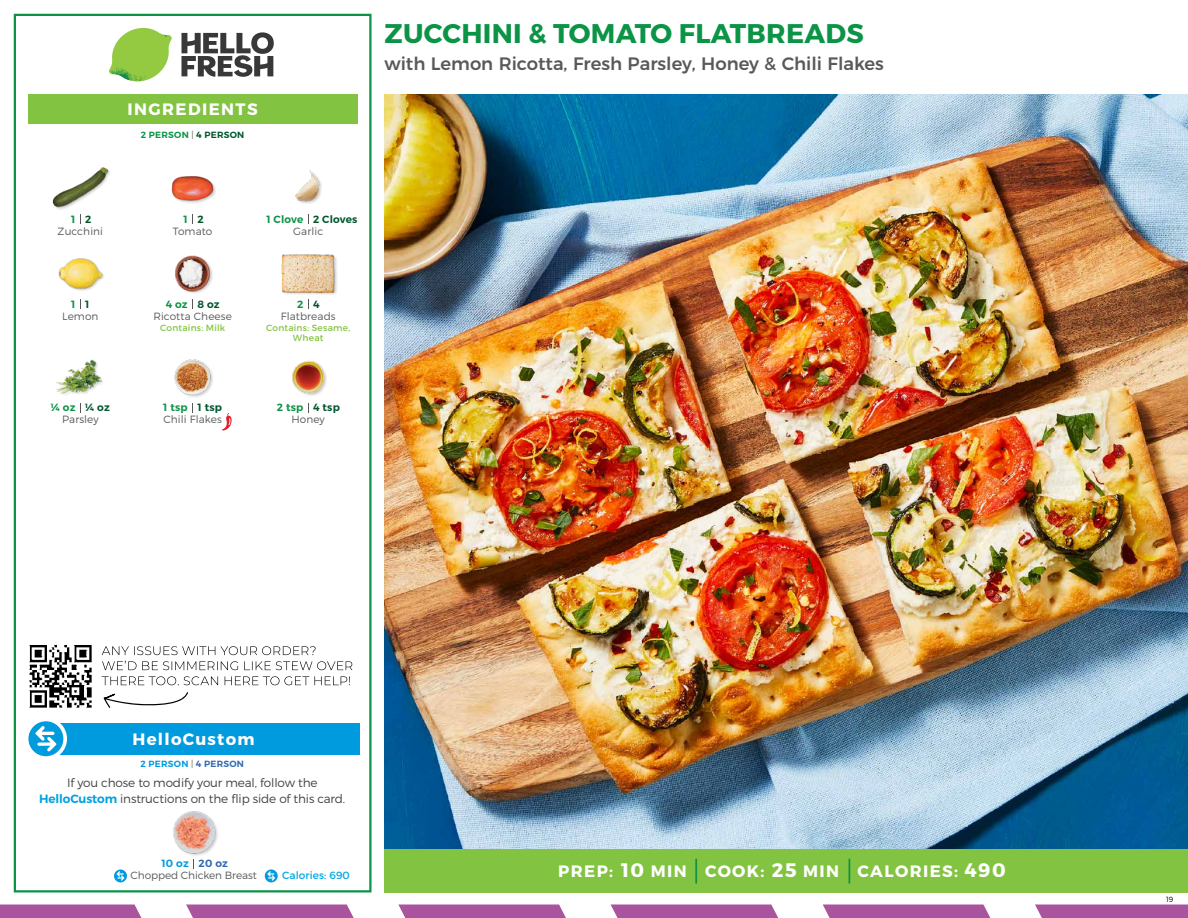
<style>
.page{position:relative;width:1188px;height:918px;background:#fff}
.page>*{position:absolute;margin:0;border:0;box-sizing:border-box;transform-origin:0 0}
.t1{font:700 27px "Montserrat";letter-spacing:.01em;color:#0b9446}
.t2{font:500 18px "Montserrat";color:#58595b}
.t3{font:700 16.5px "Montserrat";letter-spacing:.085em;color:#fff}
.t4{font:300 12px/16.5px "Montserrat";letter-spacing:-.01em;color:#414042;text-align:center}
.t5{font:300 10.5px "Montserrat";letter-spacing:.01em;color:#58595b}
.t6{font:600 10.5px "Montserrat";letter-spacing:.02em;color:#00562c}
.t7{font:600 10.5px "Montserrat";letter-spacing:.02em;color:#0b9446}
.t8{font:300 10.5px "Montserrat";letter-spacing:-.01em;color:#58595b}
.t9{font:10.5px "Montserrat";letter-spacing:.01em;color:#00a8e3}
.t10{font:600 10.5px "Montserrat";letter-spacing:.02em;color:#009bdf}
.t11{font:9px/10.5px "Montserrat";letter-spacing:.025em;color:#82c341;text-align:center}
.t12{font:600 9px "Montserrat";letter-spacing:.03em;color:#0b9446}
.t13{font:600 9px "Montserrat";letter-spacing:.03em;color:#009bdf}
.t14{font:300 7.5px "Montserrat";color:#000}
.s1{font-weight:300;color:#58595b}
.s2{color:#00562c}
.s3{font-weight:600;color:#00a1e1}
.s4{color:#3069b3}
.s5{font-size:19.5px}
</style>
<div class="page">
<svg style="left:0;top:904px;width:141px;height:14px;background:#ad5da4"></svg>
<svg style="left:186px;top:904px;width:168px;height:14px;background:#af61a6"></svg>
<svg style="left:398px;top:904px;width:168px;height:14px;background:#af61a6"></svg>
<svg style="left:611px;top:904px;width:167px;height:14px;background:#af60a5"></svg>
<svg style="left:823px;top:904px;width:167px;height:14px;background:#af60a5"></svg>
<svg style="left:1035px;top:904px;width:153px;height:14px;background:#ad5da4"></svg>
<div style="left:384px;top:849px;width:804px;height:43px;background:#82c341"></div>
<svg style="left:181px;top:32px;width:93px;height:45px"></svg>
<svg style="left:114px;top:28px;width:55px;height:36px"></svg>
<img style="left:143px;top:28px;width:29px;height:24px">
<img style="left:112px;top:48px;width:54px;height:10px">
<img style="left:109px;top:52px;width:55px;height:30px">
<img style="left:142px;top:58px;width:24px;height:23px">
<div style="left:28px;top:94px;width:330px;height:30px;background:#82c341"></div>
<div style="left:14px;top:14px;width:358px;height:878px;border:2px solid #0b9446"></div>
<img style="left:384px;top:94px;width:804px;height:755px">
<img style="left:175px;top:255px;width:38px;height:38px">
<img style="left:281px;top:254px;width:56px;height:41px">
<img style="left:171px;top:176px;width:45px;height:27px">
<img style="left:295px;top:170px;width:27px;height:34px">
<img style="left:58px;top:258px;width:46px;height:33px">
<img style="left:52px;top:167px;width:58px;height:42px">
<img style="left:174px;top:359px;width:39px;height:38px">
<img style="left:292px;top:361px;width:35px;height:35px">
<img style="left:56px;top:359px;width:47px;height:36px">
<div style="left:173px;top:811px;width:46px;height:46px;background:#000;opacity:.2"></div>
<img style="left:173px;top:811px;width:46px;height:42px">
<svg style="left:222px;top:413px;width:10px;height:18px"></svg>
<div style="left:33px;top:723px;width:327px;height:31px;background:#009bdf"></div>
<div style="left:25px;top:718px;width:42px;height:42px;background:#fff;border-radius:50%"></div>
<div style="left:28px;top:721px;width:35px;height:35px;background:#009bdf;border-radius:50%"></div>
<svg style="left:35px;top:726px;width:22px;height:26px"></svg>
<svg style="left:114px;top:869px;width:13px;height:13px"></svg>
<svg style="left:117px;top:871px;width:7px;height:10px"></svg>
<hr style="left:695px;top:859px;width:2px;height:25px;background:#0b9446">
<svg style="left:849px;top:859px;width:1px;height:25px"></svg>
<img style="left:29px;top:645px;width:63px;height:63px">
<svg style="left:104px;top:692px;width:84px;height:16px"></svg>
<svg style="left:102px;top:676px;width:248px;height:9px"></svg>
<svg style="left:102px;top:661px;width:250px;height:9px"></svg>
<svg style="left:102px;top:646px;width:214px;height:9px"></svg>
<svg style="left:265px;top:869px;width:13px;height:13px"></svg>
<svg style="left:267px;top:871px;width:8px;height:10px"></svg>
<h3 class="t3" style="left:128px;top:99px;width:132px">INGREDIENTS</h3>
<p class="t12" style="left:141px;top:129px;width:105px">2 PERSON <span class="s1">|</span> <span class="s2">4 PERSON</span></p>
<h1 class="t1" style="left:385px;top:17px;width:481px">ZUCCHINI &amp; TOMATO FLATBREADS</h1>
<h2 class="t2" style="left:384px;top:49px;width:501px">with Lemon Ricotta, Fresh Parsley, Honey &amp; Chili Flakes</h2>
<p class="t7" style="left:71px;top:212px;width:6px">1</p>
<p class="t6" style="left:85px;top:212px;width:8px">2</p>
<p class="t7" style="left:184px;top:212px;width:6px">1</p>
<p class="t7" style="left:266px;top:212px;width:38px">1 Clove</p>
<p class="t6" style="left:198px;top:212px;width:8px">2</p>
<p class="t6" style="left:313px;top:212px;width:46px">2 Cloves</p>
<p class="t5" style="left:58px;top:224px;width:47px">Zucchini</p>
<p class="t5" style="left:173px;top:224px;width:41px">Tomato</p>
<p class="t5" style="left:293px;top:224px;width:32px">Garlic</p>
<p class="t7" style="left:71px;top:298px;width:6px">1</p>
<p class="t6" style="left:85px;top:298px;width:6px">1</p>
<p class="t7" style="left:166px;top:298px;width:24px">4 oz</p>
<p class="t7" style="left:297px;top:298px;width:8px">2</p>
<p class="t6" style="left:198px;top:298px;width:24px">8 oz</p>
<p class="t6" style="left:313px;top:298px;width:8px">4</p>
<p class="t5" style="left:62px;top:310px;width:38px">Lemon</p>
<p class="t5" style="left:153px;top:310px;width:80px">Ricotta Cheese</p>
<p class="t11" style="left:160px;top:322px;width:67px">Contains: Milk</p>
<p class="t5" style="left:281px;top:310px;width:57px">Flatbreads</p>
<p class="t11" style="left:266px;top:322px;width:86px">Contains: Sesame,<br>Wheat</p>
<p class="t7" style="left:51px;top:401px;width:26px">¼ oz</p>
<p class="t6" style="left:85px;top:401px;width:26px">¼ oz</p>
<p class="t7" style="left:163px;top:401px;width:26px">1 tsp</p>
<p class="t7" style="left:277px;top:401px;width:28px">2 tsp</p>
<p class="t6" style="left:198px;top:401px;width:26px">1 tsp</p>
<p class="t6" style="left:313px;top:401px;width:28px">4 tsp</p>
<p class="t5" style="left:62px;top:413px;width:38px">Parsley</p>
<p class="t5" style="left:163px;top:413px;width:60px">Chili Flakes</p>
<p class="t5" style="left:292px;top:413px;width:35px">Honey</p>
<h3 class="t3" style="left:133px;top:729px;width:123px">HelloCustom</h3>
<p class="t4" style="left:39px;top:774px;width:308px">If you chose to modify your meal, follow the<br><span class="s3">HelloCustom</span> instructions on the flip side of this card.</p>
<p class="t13" style="left:141px;top:758px;width:105px">2 PERSON <span class="s1">|</span> <span class="s4">4 PERSON</span></p>
<p class="t10" style="left:162px;top:857px;width:68px">10 oz <span class="s4">20 oz</span></p>
<p class="t8" style="left:131px;top:869px;width:128px">Chopped Chicken Breast</p>
<p class="t9" style="left:282px;top:869px;width:69px">Calories: 690</p>
<h3 class="t3" style="left:558px;top:861px;width:449px">PREP: <span class="s5">10</span> MIN COOK: <span class="s5">25</span> MIN CALORIES: <span class="s5">490</span></h3>
<p class="t14" style="left:1166px;top:895px;width:9px">19</p>
</div>
